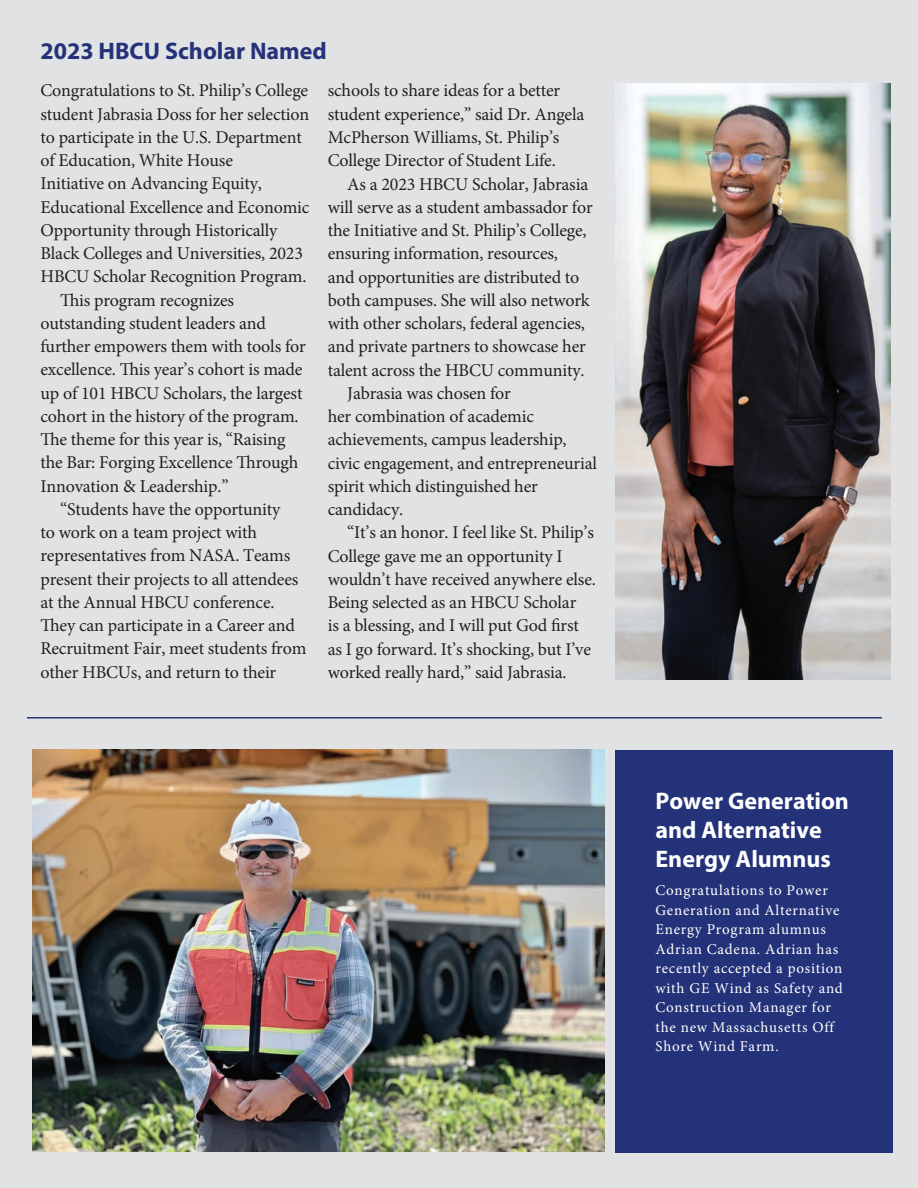
<style>
.page{position:relative;width:918px;height:1188px;background:#e1e2e4}
.page>*{position:absolute;margin:0;border:0;box-sizing:border-box;transform-origin:0 0}
.t1{font:700 24px/28.8px "Myriad Pro";color:#fff}
.t2{font:700 24px "Myriad Pro";color:#243279}
.t3{font:18px/23.2px "Minion Pro";letter-spacing:-.01em;color:#231f20}
.t4{font:15px/19.5px "Minion Pro";letter-spacing:.05em;color:#fff}
</style>
<div class="page">
<hr style="left:27px;top:717px;width:855px;height:2px;background:#24337a">
<img style="left:33px;top:750px;width:572px;height:402px">
<div style="left:615px;top:750px;width:277px;height:402px;background:#243279"></div>
<img style="left:615px;top:83px;width:276px;height:597px">
<h1 class="t2" style="left:40px;top:35px;width:288px">2023 HBCU Scholar Named</h1>
<p class="t3" style="left:40px;top:79px;width:269px">Congratulations to St. Philip’s College</p>
<p class="t3" style="left:40px;top:102px;width:270px">student Jabrasia Doss for her selection</p>
<p class="t3" style="left:40px;top:126px;width:263px">to participate in the U.S. Department</p>
<p class="t3" style="left:40px;top:149px;width:194px">of Education, White House</p>
<p class="t3" style="left:40px;top:172px;width:223px">Initiative on Advancing Equity,</p>
<p class="t3" style="left:40px;top:195px;width:271px">Educational Excellence and Economic</p>
<p class="t3" style="left:40px;top:219px;width:239px">Opportunity through Historically</p>
<p class="t3" style="left:40px;top:242px;width:264px">Black Colleges and Universities, 2023</p>
<p class="t3" style="left:40px;top:265px;width:268px">HBCU Scholar Recognition Program.</p>
<p class="t3" style="left:60px;top:288px;width:176px">This program recognizes</p>
<p class="t3" style="left:40px;top:312px;width:227px">outstanding student leaders and</p>
<p class="t3" style="left:40px;top:335px;width:267px">further empowers them with tools for</p>
<p class="t3" style="left:40px;top:358px;width:264px">excellence. This year’s cohort is made</p>
<p class="t3" style="left:40px;top:381px;width:264px">up of 101 HBCU Scholars, the largest</p>
<p class="t3" style="left:40px;top:405px;width:260px">cohort in the history of the program.</p>
<p class="t3" style="left:40px;top:428px;width:246px">The theme for this year is, “Raising</p>
<p class="t3" style="left:40px;top:451px;width:259px">the Bar: Forging Excellence Through</p>
<p class="t3" style="left:40px;top:474px;width:190px">Innovation &amp; Leadership.”</p>
<p class="t3" style="left:60px;top:498px;width:222px">“Students have the opportunity</p>
<p class="t3" style="left:40px;top:521px;width:218px">to work on a team project with</p>
<p class="t3" style="left:40px;top:544px;width:251px">representatives from NASA. Teams</p>
<p class="t3" style="left:40px;top:567px;width:259px">present their projects to all attendees</p>
<p class="t3" style="left:40px;top:591px;width:236px">at the Annual HBCU conference.</p>
<p class="t3" style="left:40px;top:614px;width:256px">They can participate in a Career and</p>
<p class="t3" style="left:40px;top:637px;width:268px">Recruitment Fair, meet students from</p>
<p class="t3" style="left:40px;top:660px;width:237px">other HBCUs, and return to their</p>
<p class="t3" style="left:328px;top:79px;width:258px">schools to share ideas for a better student experience,” said Dr. Angela McPherson Williams, St. Philip’s College Director of Student Life.</p>
<p class="t3" style="left:347px;top:172px;width:243px">As a 2023 HBCU Scholar, Jabrasia</p>
<p class="t3" style="left:328px;top:195px;width:266px">will serve as a student ambassador for</p>
<p class="t3" style="left:328px;top:219px;width:260px">the Initiative and St. Philip’s College,</p>
<p class="t3" style="left:328px;top:242px;width:232px">ensuring information, resources,</p>
<p class="t3" style="left:328px;top:265px;width:253px">and opportunities are distributed to</p>
<p class="t3" style="left:328px;top:289px;width:264px">both campuses. She will also network</p>
<p class="t3" style="left:328px;top:312px;width:259px">with other scholars, federal agencies,</p>
<p class="t3" style="left:328px;top:335px;width:260px">and private partners to showcase her</p>
<p class="t3" style="left:328px;top:358px;width:258px">talent across the HBCU community.</p>
<p class="t3" style="left:347px;top:382px;width:165px">Jabrasia was chosen for</p>
<p class="t3" style="left:328px;top:405px;width:208px">her combination of academic</p>
<p class="t3" style="left:328px;top:428px;width:240px">achievements, campus leadership,</p>
<p class="t3" style="left:328px;top:451px;width:271px">civic engagement, and entrepreneurial</p>
<p class="t3" style="left:328px;top:475px;width:212px">spirit which distinguished her</p>
<p class="t3" style="left:328px;top:498px;width:77px">candidacy.</p>
<p class="t3" style="left:347px;top:521px;width:248px">“It’s an honor. I feel like St. Philip’s</p>
<p class="t3" style="left:328px;top:544px;width:236px">College gave me an opportunity I</p>
<p class="t3" style="left:328px;top:568px;width:270px">wouldn’t have received anywhere else.</p>
<p class="t3" style="left:328px;top:591px;width:250px">Being selected as an HBCU Scholar</p>
<p class="t3" style="left:328px;top:614px;width:253px">is a blessing, and I will put God first</p>
<p class="t3" style="left:328px;top:637px;width:265px">as I go forward. It’s shocking, but I’ve</p>
<p class="t3" style="left:328px;top:661px;width:240px">worked really hard,” said Jabrasia.</p>
<h1 class="t1" style="left:656px;top:786px;width:195px">Power Generation and Alternative<br>Energy Alumnus</h1>
<p class="t4" style="left:656px;top:881px;width:189px">Congratulations to Power<br>Generation and Alternative<br>Energy Program alumnus<br>Adrian Cadena. Adrian has recently accepted a position with GE Wind as Safety and<br>Construction Manager for the new Massachusetts Off<br>Shore Wind Farm.</p>
</div>
